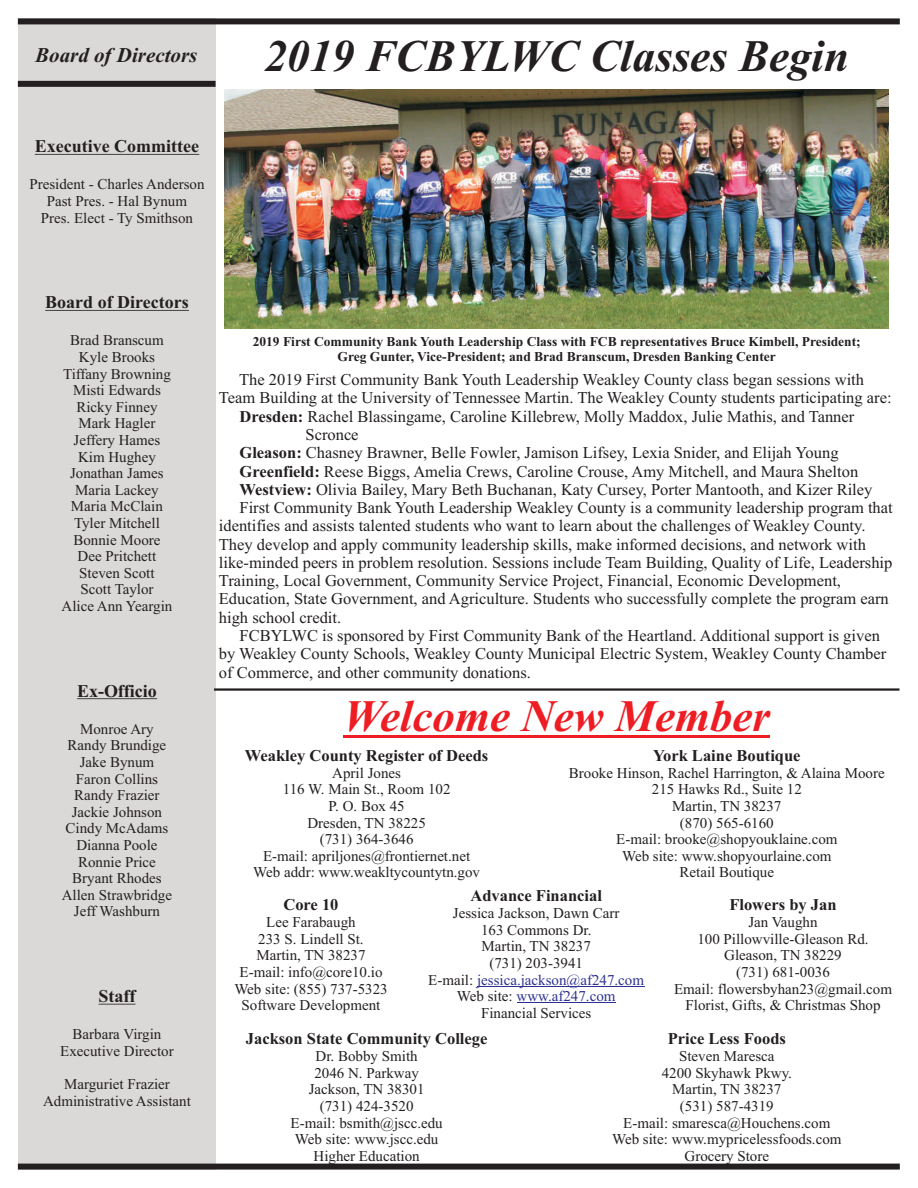
<style>
.page{position:relative;width:918px;height:1188px;background:#fff}
.page>*{position:absolute;margin:0;border:0;box-sizing:border-box;transform-origin:0 0}
.t1{font:italic 700 45px "Times New Roman";color:#231f20}
.t2{font:italic 700 45px "Times New Roman";color:#ee1d23}
.t3{font:italic 700 21px "Times New Roman";color:#231f20}
.t4{font:700 18px "Times New Roman";color:#231f20}
.t5{font:16.5px "Times New Roman";color:#231f20}
.t6{font:700 16.5px "Times New Roman";color:#231f20}
.t7{font:15px/16.6px "Times New Roman";color:#231f20;text-align:center}
.t8{font:700 13.5px/15px "Times New Roman";color:#231f20;text-align:center}
.s1{font-weight:700}
.s2{color:#2d3291}
</style>
<div class="page">
<div style="left:18px;top:18px;width:198px;height:1152px;background:#dbd9d7"></div>
<div style="left:18px;top:18px;width:882px;height:6px;background:#231f20"></div>
<div style="left:18px;top:1164px;width:882px;height:6px;background:#231f20"></div>
<div style="left:18px;top:81px;width:198px;height:6px;background:#231f20"></div>
<hr style="left:35px;top:154px;width:164px;height:1px;background:#231f20">
<hr style="left:45px;top:310px;width:144px;height:1px;background:#231f20">
<hr style="left:77px;top:698px;width:80px;height:1px;background:#231f20">
<hr style="left:99px;top:1004px;width:37px;height:1px;background:#231f20">
<hr style="left:343px;top:735px;width:427px;height:2px;background:#ee1d23">
<img style="left:225px;top:89px;width:664px;height:239px">
<hr style="left:214px;top:688px;width:685px;height:3px;background:#231f20">
<hr style="left:477px;top:986px;width:167px;height:1px;background:#2d3291">
<hr style="left:517px;top:1003px;width:99px;height:1px;background:#2d3291">
<h2 class="t3" style="left:35px;top:48px;width:164px">Board of Directors</h2>
<p class="t4" style="left:35px;top:140px;width:166px">Executive Committee</p>
<p class="t7" style="left:29px;top:178px;width:177px">President - Charles Anderson<br>Past Pres. - Hal Bynum<br>Pres. Elect - Ty Smithson</p>
<h1 class="t1" style="left:264px;top:41px;width:586px">2019 FCBYLWC Classes Begin</h1>
<p class="t4" style="left:45px;top:296px;width:145px">Board of Directors</p>
<p class="t7" style="left:63px;top:334px;width:109px">Brad Branscum<br>Kyle Brooks<br>Tiffany Browning<br>Misti Edwards<br>Ricky Finney<br>Mark Hagler</p>
<p class="t7" style="left:70px;top:433px;width:95px">Jeffery Hames<br>Kim Hughey<br>Jonathan James<br>Maria Lackey<br>Maria McClain</p>
<p class="t7" style="left:62px;top:516px;width:112px">Tyler Mitchell<br>Bonnie Moore<br>Dee Pritchett<br>Steven Scott<br>Scott Taylor<br>Alice Ann Yeargin</p>
<p class="t4" style="left:77px;top:685px;width:81px">Ex-Officio</p>
<p class="t7" style="left:62px;top:722px;width:112px">Monroe Ary<br>Randy Brundige<br>Jake Bynum<br>Faron Collins<br>Randy Frazier<br>Jackie Johnson<br>Cindy McAdams<br>Dianna Poole<br>Ronnie Price<br>Bryant Rhodes<br>Allen Strawbridge<br>Jeff Washburn</p>
<p class="t4" style="left:98px;top:990px;width:38px">Staff</p>
<p class="t7" style="left:60px;top:1027px;width:115px">Barbara Virgin<br>Executive Director</p>
<p class="t7" style="left:43px;top:1077px;width:149px">Marguriet Frazier<br>Administrative Assistant</p>
<p class="t8" style="left:253px;top:335px;width:610px">2019 First Community Bank Youth Leadership Class with FCB representatives Bruce Kimbell, President;<br>Greg Gunter, Vice-President; and Brad Branscum, Dresden Banking Center</p>
<p class="t5" style="left:239px;top:374px;width:626px">The 2019 First Community Bank Youth Leadership Weakley County class began sessions with</p>
<p class="t5" style="left:219px;top:392px;width:674px">Team Building at the University of Tennessee Martin. The Weakley County students participating are:</p>
<p class="t5" style="left:240px;top:410px;width:616px"><span class="s1">Dresden:</span> Rachel Blassingame, Caroline Killebrew, Molly Maddox, Julie Mathis, and Tanner</p>
<p class="t5" style="left:306px;top:429px;width:55px">Scronce</p>
<p class="t5" style="left:240px;top:447px;width:601px"><span class="s1">Gleason:</span> Chasney Brawner, Belle Fowler, Jamison Lifsey, Lexia Snider, and Elijah Young</p>
<p class="t5" style="left:240px;top:465px;width:620px"><span class="s1">Greenfield:</span> Reese Biggs, Amelia Crews, Caroline Crouse, Amy Mitchell, and Maura Shelton</p>
<p class="t5" style="left:240px;top:483px;width:634px"><span class="s1">Westview:</span> Olivia Bailey, Mary Beth Buchanan, Katy Cursey, Porter Mantooth, and Kizer Riley</p>
<p class="t5" style="left:240px;top:502px;width:655px">First Community Bank Youth Leadership Weakley County is a community leadership program that</p>
<p class="t5" style="left:219px;top:520px;width:648px">identifies and assists talented students who want to learn about the challenges of Weakley County.</p>
<p class="t5" style="left:219px;top:538px;width:649px">They develop and apply community leadership skills, make informed decisions, and network with</p>
<p class="t5" style="left:219px;top:556px;width:675px">like-minded peers in problem resolution. Sessions include Team Building, Quality of Life, Leadership</p>
<p class="t5" style="left:219px;top:575px;width:624px">Training, Local Government, Community Service Project, Financial, Economic Development,</p>
<p class="t5" style="left:219px;top:593px;width:671px">Education, State Government, and Agriculture. Students who successfully complete the program earn</p>
<p class="t5" style="left:219px;top:611px;width:124px">high school credit.</p>
<p class="t5" style="left:240px;top:630px;width:642px">FCBYLWC is sponsored by First Community Bank of the Heartland. Additional support is given</p>
<p class="t5" style="left:219px;top:648px;width:669px">by Weakley County Schools, Weakley County Municipal Electric System, Weakley County Chamber</p>
<p class="t5" style="left:219px;top:666px;width:314px">of Commerce, and other community donations.</p>
<h1 class="t2" style="left:343px;top:701px;width:428px">Welcome New Member</h1>
<p class="t6" style="left:245px;top:750px;width:245px">Weakley County Register of Deeds</p>
<p class="t7" style="left:253px;top:766px;width:228px">April Jones<br>116 W. Main St., Room 102<br>P. O. Box 45<br>Dresden, TN 38225<br>(731) 364-3646<br>E-mail: apriljones@frontiernet.net<br>Web addr: www.weakltycountytn.gov</p>
<p class="t6" style="left:653px;top:750px;width:149px">York Laine Boutique</p>
<p class="t7" style="left:569px;top:766px;width:317px">Brooke Hinson, Rachel Harrington, &amp; Alaina Moore<br>215 Hawks Rd., Suite 12<br>Martin, TN 38237<br>(870) 565-6160<br>E-mail: brooke@shopyouklaine.com<br>Web site: www.shopyourlaine.com<br>Retail Boutique</p>
<p class="t6" style="left:283px;top:899px;width:57px">Core 10</p>
<p class="t7" style="left:234px;top:915px;width:155px">Lee Farabaugh<br>233 S. Lindell St.<br>Martin, TN 38237<br>E-mail: info@core10.io<br>Web site: (855) 737-5323<br>Software Development</p>
<p class="t6" style="left:470px;top:890px;width:133px">Advance Financial</p>
<p class="t7" style="left:428px;top:906px;width:217px">Jessica Jackson, Dawn Carr<br>163 Commons Dr.<br>Martin, TN 38237<br>(731) 203-3941<br>E-mail: <span class="s2">jessica.jackson@af247.com<br></span>Web site: <span class="s2">www.af247.com<br></span>Financial Services</p>
<p class="t6" style="left:729px;top:899px;width:109px">Flowers by Jan</p>
<p class="t7" style="left:674px;top:915px;width:219px">Jan Vaughn<br>100 Pillowville-Gleason Rd.<br>Gleason, TN 38229<br>(731) 681-0036<br>Email: flowersbyhan23@gmail.com<br>Florist, Gifts, &amp; Christmas Shop</p>
<p class="t6" style="left:246px;top:1033px;width:243px">Jackson State Community College</p>
<p class="t7" style="left:291px;top:1049px;width:154px">Dr. Bobby Smith<br>2046 N. Parkway<br>Jackson, TN 38301 (731) 424-3520<br>E-mail: bsmith@jscc.edu<br>Web site: www.jscc.edu<br>Higher Education</p>
<p class="t6" style="left:668px;top:1033px;width:120px">Price Less Foods</p>
<p class="t7" style="left:612px;top:1049px;width:231px">Steven Maresca<br>4200 Skyhawk Pkwy.<br>Martin, TN 38237<br>(531) 587-4319<br>E-mail: smaresca@Houchens.com<br>Web site: www.mypricelessfoods.com<br>Grocery Store</p>
</div>
